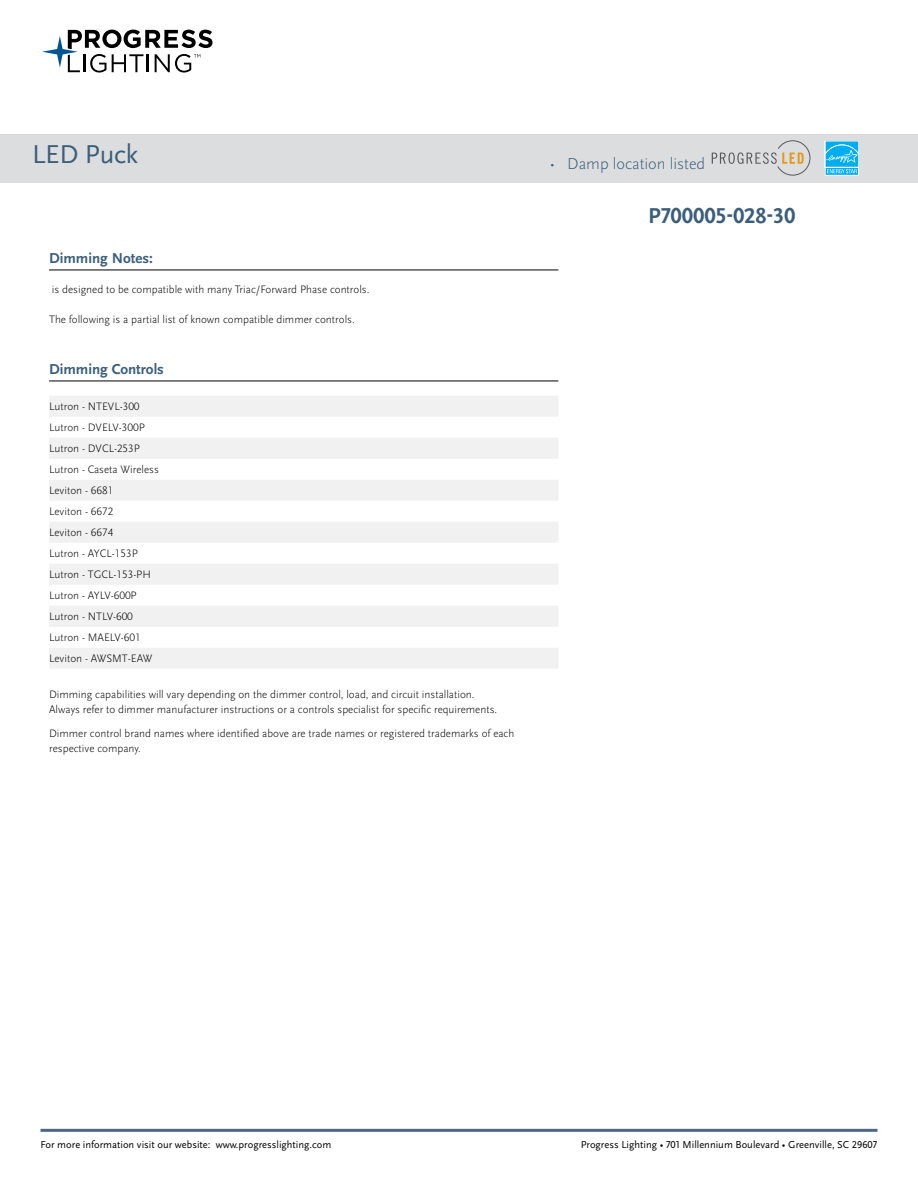
<style>
.page{position:relative;width:918px;height:1188px;background:#fff}
.page>*{position:absolute;margin:0;border:0;box-sizing:border-box;transform-origin:0 0}
.t1{font:27px "Scala Sans Pro";letter-spacing:-.01em;color:#3b5e7b}
.t2{font:700 22.5px "Scala Sans Pro";color:#3b5e7b}
.t3{font:300 16.5px "Scala Sans Pro";color:#3b5e7b}
.t4{font:700 15px "Scala Sans Pro";color:#3b5e7b}
.t5{font:300 11.25px/21px "Scala Sans Pro";color:#000}
.t6{font:10.5px "Scala Sans Pro";color:#000}
</style>
<div class="page">
<svg style="left:42px;top:30px;width:170px;height:43px"></svg>
<hr style="left:40px;top:1129px;width:838px;height:3px;background:#4c6884">
<div style="left:0;top:134px;width:918px;height:49px;background:#dcddde"></div>
<svg style="left:712px;top:141px;width:98px;height:34px"></svg>
<hr style="left:49px;top:270px;width:509px;height:1px;background:#000">
<hr style="left:49px;top:381px;width:509px;height:1px;background:#000">
<div style="left:49px;top:396px;width:509px;height:21px;background:#f1f1f2"></div>
<div style="left:49px;top:438px;width:509px;height:21px;background:#f1f1f2"></div>
<div style="left:49px;top:480px;width:509px;height:21px;background:#f1f1f2"></div>
<div style="left:49px;top:522px;width:509px;height:21px;background:#f1f1f2"></div>
<div style="left:49px;top:564px;width:509px;height:21px;background:#f1f1f2"></div>
<div style="left:49px;top:606px;width:509px;height:21px;background:#f1f1f2"></div>
<div style="left:49px;top:648px;width:509px;height:21px;background:#f1f1f2"></div>
<svg style="left:825px;top:141px;width:34px;height:35px"></svg>
<h1 class="t1" style="left:32px;top:139px;width:107px">LED Puck</h1>
<h3 class="t4" style="left:49px;top:249px;width:105px">Dimming Notes:</h3>
<p class="t5" style="left:52px;top:279px;width:319px">is designed to be compatible with many Triac/Forward Phase controls.</p>
<p class="t5" style="left:49px;top:309px;width:307px">The following is a partial list of known compatible dimmer controls.</p>
<h3 class="t4" style="left:49px;top:360px;width:116px">Dimming Controls</h3>
<p class="t5" style="left:49px;top:396px;width:111px">Lutron - NTEVL-300<br>Lutron - DVELV-300P<br>Lutron - DVCL-253P<br>Lutron - Caseta Wireless<br>Leviton - 6681<br>Leviton - 6672<br>Leviton - 6674<br>Lutron - AYCL-153P<br>Lutron - TGCL-153-PH<br>Lutron - AYLV-600P<br>Lutron - NTLV-600<br>Lutron - MAELV-601<br>Leviton - AWSMT-EAW</p>
<p class="t5" style="left:49px;top:687px;width:450px;line-height:15px">Dimming capabilities will vary depending on the dimmer control, load, and circuit installation.<br>Always refer to dimmer manufacturer instructions or a controls specialist for specific requirements.</p>
<p class="t5" style="left:49px;top:726px;width:467px;line-height:15px">Dimmer control brand names where identified above are trade names or registered trademarks of each respective company.</p>
<h3 class="t3" style="left:549px;top:154px;width:157px">• Damp location listed</h3>
<h2 class="t2" style="left:648px;top:202px;width:149px">P700005-028-30</h2>
<p class="t6" style="left:40px;top:1139px;width:292px">For more information visit our website: www.progresslighting.com</p>
<p class="t6" style="left:581px;top:1138px;width:298px">Progress Lighting • 701 Millennium Boulevard • Greenville, SC 29607</p>
</div>
